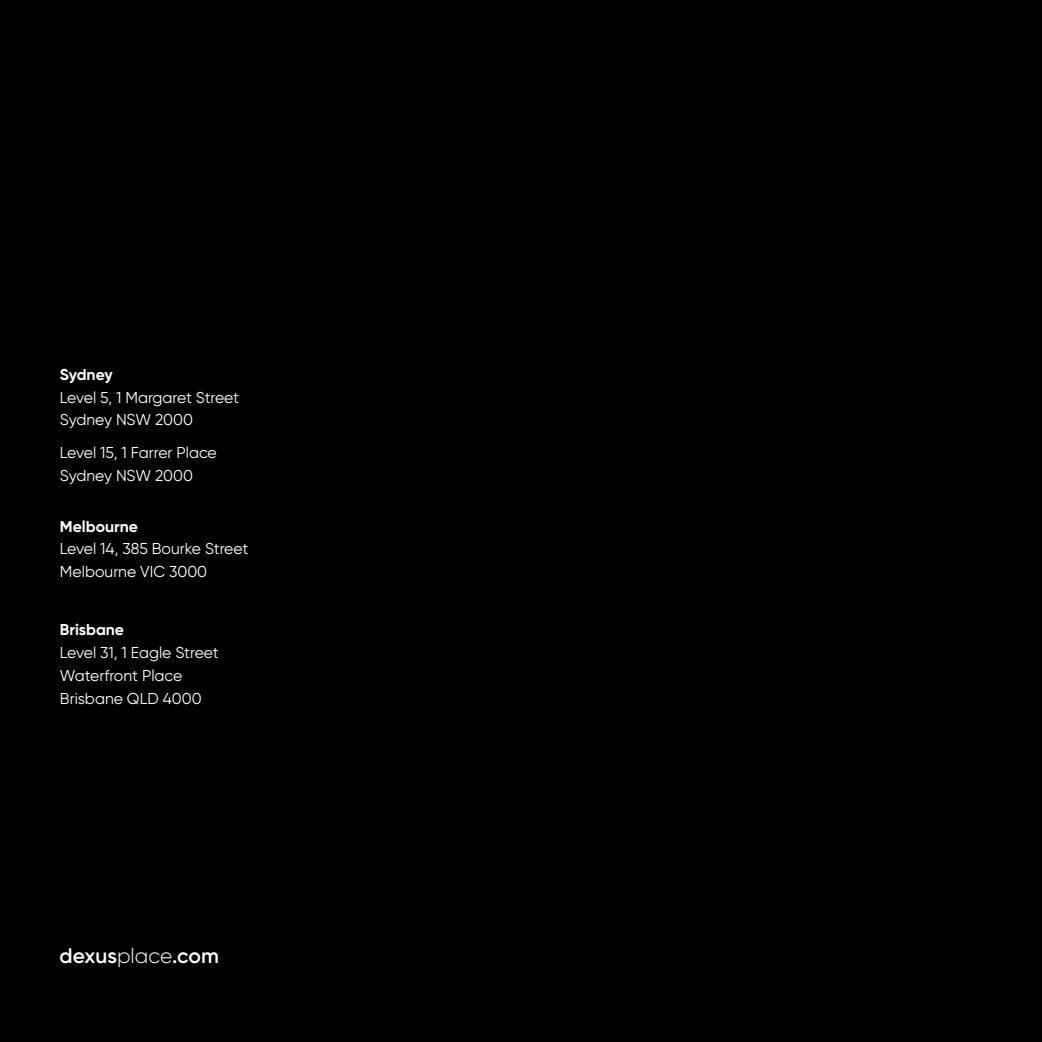
<style>
.page{position:relative;width:1042px;height:1042px;background:#000}
.page>*{position:absolute;margin:0;border:0;box-sizing:border-box;transform-origin:0 0}
.t1{font:600 21px "Gilroy";color:#fff}
.t2{font:15.75px/22.8px "Gilroy";color:#fff}
.t3{font:700 15.75px "Gilroy";color:#fff}
.s1{font-weight:300}
</style>
<div class="page">
<p class="t3" style="left:60px;top:364px;width:54px">Sydney</p>
<p class="t2" style="left:60px;top:385px;width:181px">Level 5, 1 Margaret Street<br>Sydney NSW 2000</p>
<p class="t2" style="left:60px;top:441px;width:158px">Level 15, 1 Farrer Place<br>Sydney NSW 2000</p>
<p class="t3" style="left:60px;top:516px;width:80px">Melbourne</p>
<p class="t2" style="left:60px;top:537px;width:190px">Level 14, 385 Bourke Street<br>Melbourne VIC 3000</p>
<p class="t3" style="left:60px;top:620px;width:66px">Brisbane</p>
<p class="t2" style="left:60px;top:641px;width:160px">Level 31, 1 Eagle Street<br>Waterfront Place<br>Brisbane QLD 4000</p>
<h1 class="t1" style="left:60px;top:942px;width:161px">dexus<span class="s1">place</span>.com</h1>
</div>
